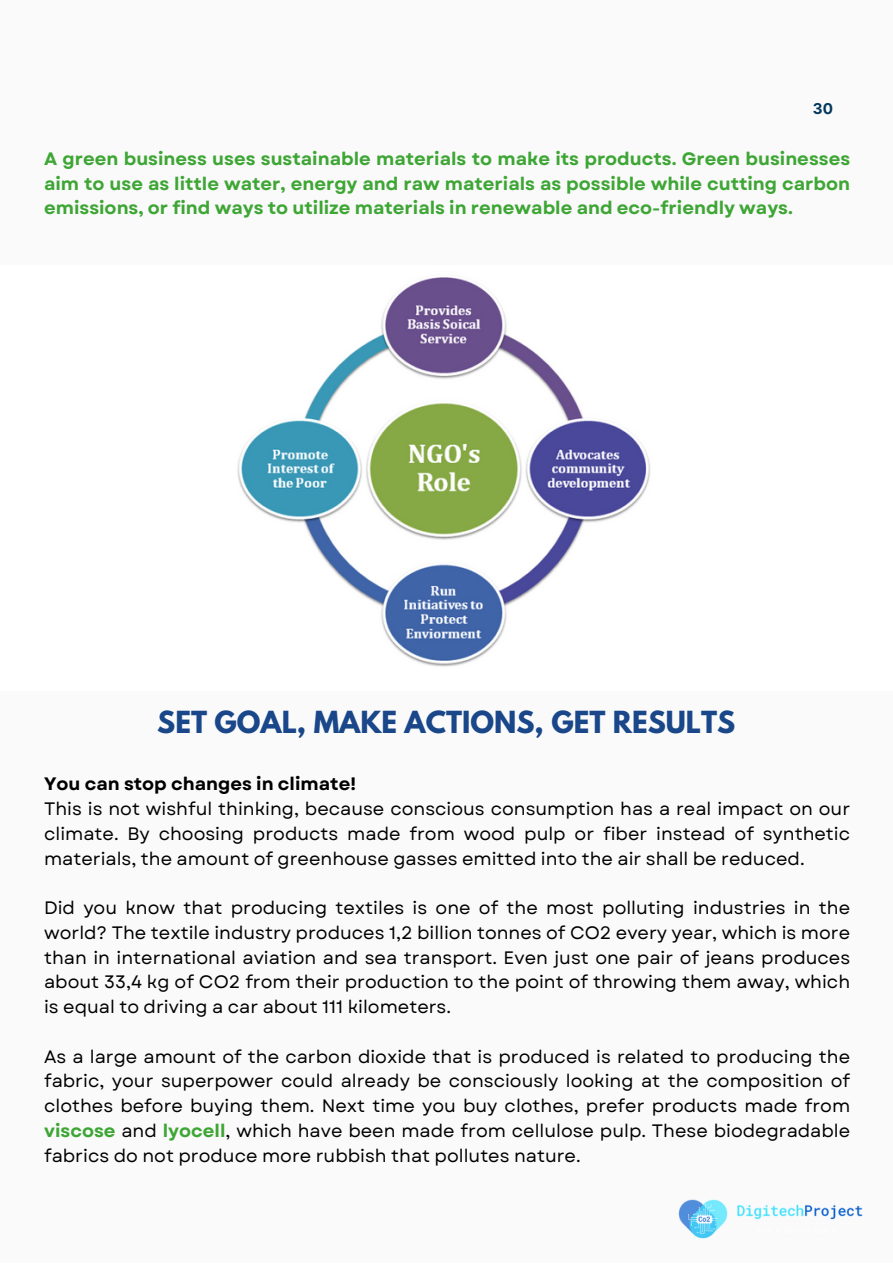
<style>
.page{position:relative;width:893px;height:1264px;background:#fff}
.page>*{position:absolute;margin:0;border:0;box-sizing:border-box;transform-origin:0 0}
.t1{font:700 27px "League Spartan";color:#1a4789}
.t2{font:18px/24.8px "Garet";color:#000;text-align:justify}
.t3{font:700 18px/24.8px "Garet";color:#3ea635;text-align:justify}
.t4{font:700 18px "Garet";color:#000}
.t5{font:700 15px "Inter";color:#02385e}
.s1{font-weight:700;color:#3ea635}
</style>
<div class="page">
<div style="left:0;top:0;width:892px;height:1262px;background:#fafafa"></div>
<img style="left:678px;top:1199px;width:185px;height:40px">
<div style="left:0;top:266px;width:892px;height:425px;background:#fff"></div>
<img style="left:237px;top:277px;width:413px;height:390px">
<p class="t5" style="left:812px;top:100px;width:22px">30</p>
<p class="t3" style="left:44px;top:146px;width:807px">A green business uses sustainable materials to make its products. Green businesses aim to use as little water, energy and raw materials as possible while cutting carbon emissions, or find ways to utilize materials in renewable and eco-friendly ways.</p>
<p class="t1" style="left:157px;top:708px;width:579px">SET GOAL, MAKE ACTIONS, GET RESULTS</p>
<p class="t4" style="left:44px;top:771px;width:313px">You can stop changes in climate!</p>
<p class="t2" style="left:44px;top:796px;width:807px">This is not wishful thinking, because conscious consumption has a real impact on our climate. By choosing products made from wood pulp or fiber instead of synthetic materials, the amount of greenhouse gasses emitted into the air shall be reduced.</p>
<p class="t2" style="left:44px;top:895px;width:807px">Did you know that producing textiles is one of the most polluting industries in the world? The textile industry produces 1,2 billion tonnes of CO2 every year, which is more than in international aviation and sea transport. Even just one pair of jeans produces about 33,4 kg of CO2 from their production to the point of throwing them away, which is equal to driving a car about 111 kilometers.</p>
<p class="t2" style="left:44px;top:1043px;width:807px">As a large amount of the carbon dioxide that is produced is related to producing the fabric, your superpower could already be consciously looking at the composition of clothes before buying them. Next time you buy clothes, prefer products made from <span class="s1">viscose</span> and <span class="s1">lyocell</span>, which have been made from cellulose pulp. These biodegradable fabrics do not produce more rubbish that pollutes nature.</p>
</div>
